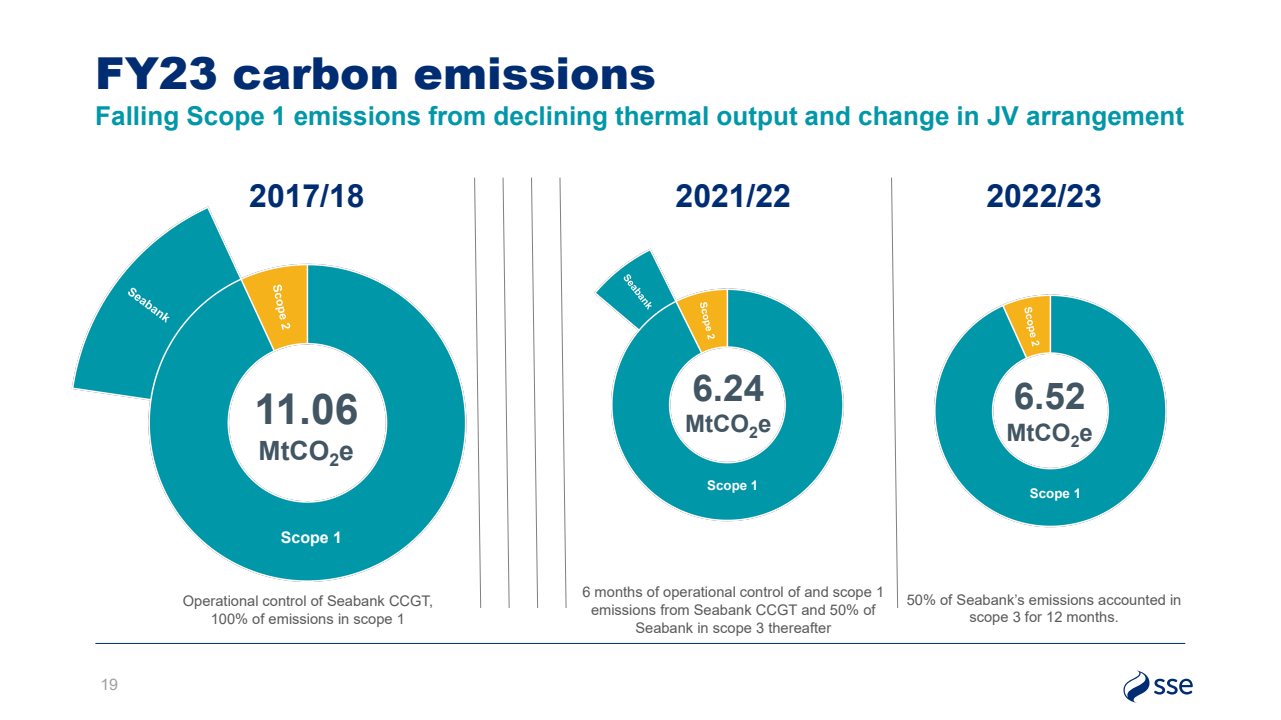
<style>
.page{position:relative;width:1281px;height:720px;background:#fff}
.page>*{position:absolute;margin:0;border:0;box-sizing:border-box;transform-origin:0 0}
.t1{font:900 44px "Arial";color:#002d72}
.t2{font:700 42.5px "Arial";color:#425563}
.t3{font:700 37px "Arial";color:#425563}
.t4{font:700 32px "Arial";color:#002d72}
.t5{font:700 26.5px "Arial";color:#425563}
.t6{font:700 26px "Arial";color:#0097a9}
.t7{font:700 24px "Arial";color:#425563}
.t8{font:700 16px "Arial";color:#fff}
.t9{font:16px "Arial";color:#9f9f9f}
.t10{font:14.6px/17.6px "Arial";color:#595959;text-align:center}
.t11{font:700 13.3px "Arial";color:#fff}
</style>
<div class="page">
<svg style="left:1123px;top:670px;width:69px;height:33px"></svg>
<hr style="left:95px;top:643px;width:1089px;height:1px;background:#002d72">
<img style="left:71px;top:206px;width:517px;height:438px">
<img style="left:519px;top:206px;width:323px;height:377px">
<img style="left:842px;top:294px;width:325px;height:295px">
<svg style="left:890px;top:177px;width:7px;height:415px"></svg>
<svg style="left:559px;top:177px;width:7px;height:431px"></svg>
<svg style="left:531px;top:177px;width:7px;height:431px"></svg>
<svg style="left:502px;top:177px;width:7px;height:431px"></svg>
<svg style="left:474px;top:177px;width:7px;height:431px"></svg>
<h2 class="t1" style="left:95px;top:41px;width:562px">FY23 carbon emissions</h2>
<p class="t6" style="left:95px;top:97px;width:1090px">Falling Scope 1 emissions from declining thermal output and change in JV arrangement</p>
<p class="t4" style="left:249px;top:173px;width:117px">2017/18</p>
<p class="t4" style="left:675px;top:173px;width:117px">2021/22</p>
<p class="t4" style="left:986px;top:173px;width:117px">2022/23</p>
<p class="t2" style="left:254px;top:379px;width:105px">11.06</p>
<p class="t5" style="left:258px;top:432px;width:97px">MtCO<sub>2</sub>e</p>
<p class="t8" style="left:281px;top:526px;width:63px">Scope 1</p>
<p class="t3" style="left:692px;top:362px;width:73px">6.24</p>
<p class="t7" style="left:685px;top:407px;width:88px">MtCO<sub>2</sub>e</p>
<p class="t11" style="left:707px;top:476px;width:53px">Scope 1</p>
<p class="t3" style="left:1013px;top:370px;width:73px">6.52</p>
<p class="t7" style="left:1006px;top:415px;width:88px">MtCO<sub>2</sub>e</p>
<p class="t11" style="left:1029px;top:484px;width:53px">Scope 1</p>
<p class="t9" style="left:100px;top:674px;width:19px">19</p>
<p class="t10" style="left:183px;top:592px;width:252px">Operational control of Seabank CCGT,<br>100% of emissions in scope 1</p>
<p class="t10" style="left:582px;top:583px;width:303px">6 months of operational control of and scope 1 emissions from Seabank CCGT and 50% of<br>Seabank in scope 3 thereafter</p>
<p class="t10" style="left:906px;top:591px;width:276px">50% of Seabank’s emissions accounted in scope 3 for 12 months.</p>
</div>
